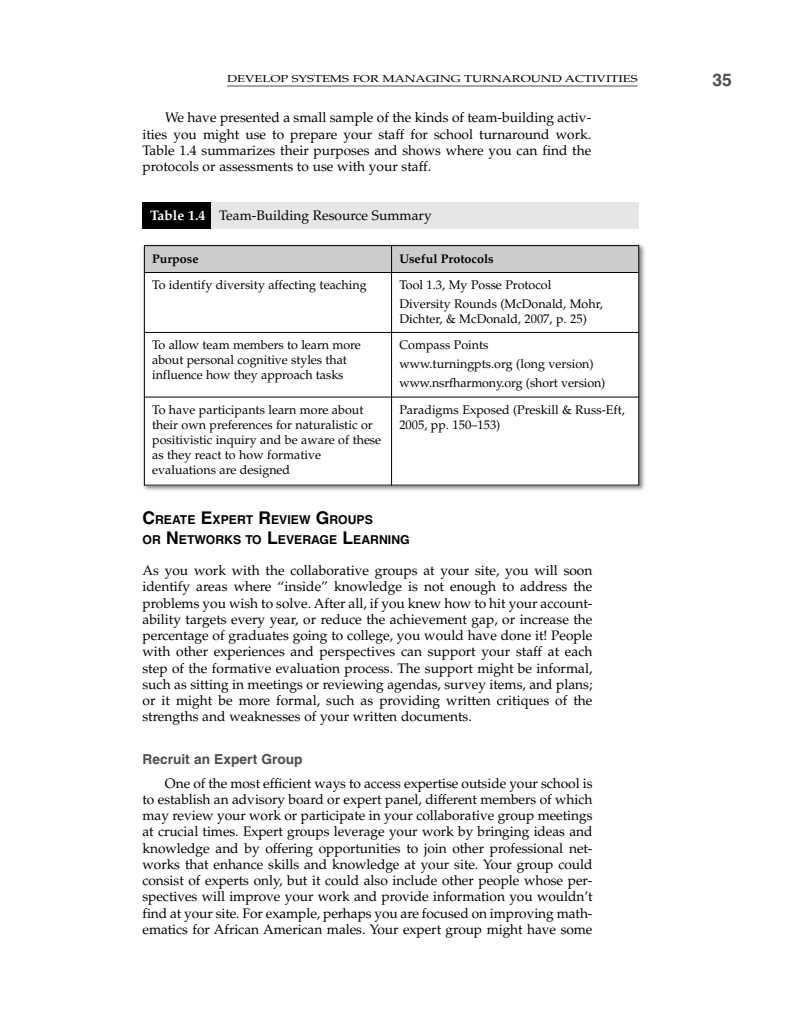
<style>
.page{position:relative;width:810px;height:1035px;background:#fff}
.page>*{position:absolute;margin:0;border:0;box-sizing:border-box;transform-origin:0 0}
.t1{font:700 17.5px "Helvetica";color:#4d4d4d}
.t2{font:13.75px/16.2px "Palatino";color:#000;text-align:justify}
.t3{font:12.5px/15px "Palatino";color:#000}
.t4{font:700 12.5px "Palatino";color:#000}
.t5{font:700 12.25px/20px "Helvetica";color:#000}
.t6{font:10px "Palatino";color:#000;scale:1.3 1}
.s1{font-weight:700;color:#fff}
.s2{font-size:17.5px}
.s3{font-family:"Helvetica";font-weight:700;color:#4d4d4d}
</style>
<div class="page">
<hr style="left:227px;top:86px;width:411px;height:1px;background:#4d4d4d">
<img style="left:143px;top:244px;width:502px;height:247px">
<div style="left:144px;top:245px;width:248px;height:27px;background:#ccc"></div>
<div style="left:392px;top:245px;width:247px;height:27px;background:#ccc"></div>
<div style="left:144px;top:272px;width:248px;height:60px;background:#fff"></div>
<div style="left:392px;top:272px;width:247px;height:60px;background:#fff"></div>
<div style="left:144px;top:332px;width:248px;height:65px;background:#fff"></div>
<div style="left:392px;top:332px;width:247px;height:65px;background:#fff"></div>
<div style="left:144px;top:397px;width:248px;height:88px;background:#fff"></div>
<div style="left:392px;top:397px;width:247px;height:88px;background:#fff"></div>
<hr style="left:144px;top:245px;width:1px;height:240px;background:#000">
<hr style="left:391px;top:245px;width:1px;height:240px;background:#000">
<hr style="left:638px;top:245px;width:1px;height:240px;background:#000">
<hr style="left:144px;top:245px;width:495px;height:1px;background:#000">
<hr style="left:144px;top:272px;width:495px;height:1px;background:#000">
<hr style="left:144px;top:332px;width:495px;height:1px;background:#000">
<hr style="left:144px;top:397px;width:495px;height:1px;background:#000">
<hr style="left:144px;top:485px;width:495px;height:1px;background:#000">
<div style="left:211px;top:202px;width:428px;height:27px;background:#e6e6e6"></div>
<div style="left:142px;top:202px;width:69px;height:27px;background:#000"></div>
<p class="t6" style="left:227px;top:75px;width:317px">DEVELOP SYSTEMS FOR MANAGING TURNAROUND ACTIVITIES</p>
<p class="t1" style="left:712px;top:74px;width:21px">35</p>
<p class="t2" style="left:143px;top:111px;width:450px;text-indent:22px">We have presented a small sample of the kinds of team-building activ&shy;ities you might use to prepare your staff for school turnaround work.<br>Table 1.4 summarizes their purposes and shows where you can find the protocols or assessments to use with your staff.</p>
<p class="t2" style="left:150px;top:209px;width:283px"><span class="s1">Table 1.4</span> Team-Building Resource Summary</p>
<p class="t4" style="left:152px;top:254px;width:48px">Purpose</p>
<p class="t4" style="left:399px;top:254px;width:96px">Useful Protocols</p>
<p class="t3" style="left:152px;top:279px;width:216px">To identify diversity affecting teaching</p>
<p class="t3" style="left:399px;top:277px;width:205px;line-height:18.8px">Tool 1.3, My Posse Protocol<br>Diversity Rounds (McDonald, Mohr,</p>
<p class="t3" style="left:399px;top:313px;width:189px">Dichter, &amp; McDonald, 2007, p. 25)</p>
<p class="t3" style="left:152px;top:339px;width:210px">To allow team members to learn more about personal cognitive styles that influence how they approach tasks</p>
<p class="t3" style="left:399px;top:337px;width:208px;line-height:18.8px">Compass Points<br>www.turningpts.org (long version) www.nsrfharmony.org (short version)</p>
<p class="t3" style="left:152px;top:404px;width:231px">To have participants learn more about their own preferences for naturalistic or positivistic inquiry and be aware of these as they react to how formative evaluations are designed</p>
<p class="t3" style="left:399px;top:404px;width:227px">Paradigms Exposed (Preskill &amp; Russ-Eft,<br>2005, pp. 150–153)</p>
<p class="t5" style="left:142px;top:511px;width:269px"><span class="s2">C</span>REATE <span class="s2">E</span>XPERT <span class="s2">R</span>EVIEW <span class="s2">G</span>ROUPS<br>OR <span class="s2">N</span>ETWORKS TO <span class="s2">L</span>EVERAGE <span class="s2">L</span>EARNING</p>
<p class="t2" style="left:142px;top:564px;width:452px">As you work with the collaborative groups at your site, you will soon identify areas where “inside” knowledge is not enough to address the problems you wish to solve. After all, if you knew how to hit your account&shy;ability targets every year, or reduce the achievement gap, or increase the percentage of graduates going to college, you would have done it! People with other experiences and perspectives can support your staff at each step of the formative evaluation process. The support might be informal, such as sitting in meetings or reviewing agendas, survey items, and plans; or it might be more formal, such as providing written critiques of the strengths and weaknesses of your written documents.</p>
<p class="t2" style="left:165px;top:749px;width:429px;line-height:23.8px;text-indent:-22px"><span class="s3">Recruit an Expert Group<br></span>One of the most efficient ways to access expertise outside your school is</p>
<p class="t2" style="left:142px;top:793px;width:452px">to establish an advisory board or expert panel, different members of which may review your work or participate in your collaborative group meetings at crucial times. Expert groups leverage your work by bringing ideas and knowledge and by offering opportunities to join other professional net&shy;works that enhance skills and knowledge at your site. Your group could consist of experts only, but it could also include other people whose per&shy;spectives will improve your work and provide information you wouldn’t find at your site. For example, perhaps you are focused on improving math&shy;ematics for African American males. Your expert group might have some</p>
</div>
